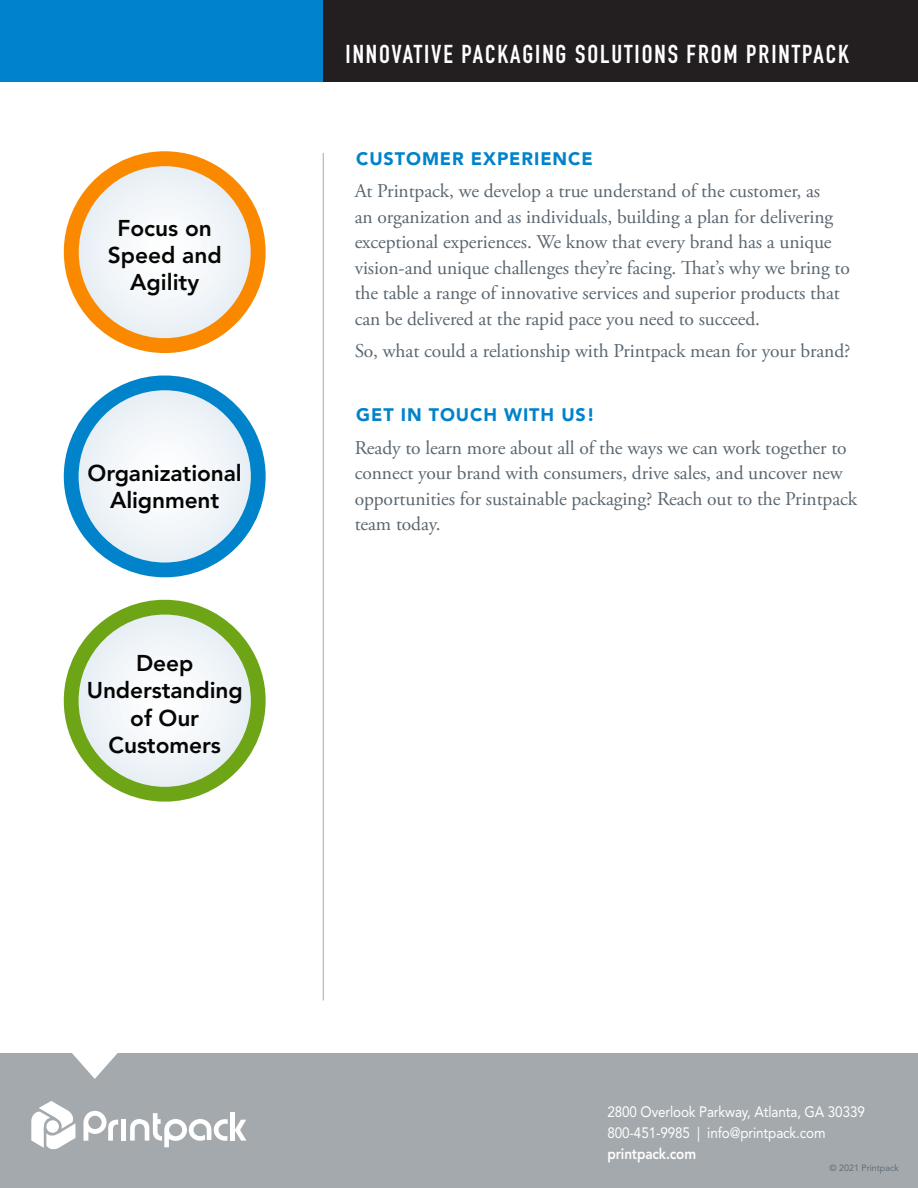
<style>
.page{position:relative;width:918px;height:1188px;background:#fff}
.page>*{position:absolute;margin:0;border:0;box-sizing:border-box;transform-origin:0 0}
.t1{font:700 25.5px "DIN Condensed";letter-spacing:.075em;color:#fff}
.t2{font:800 22.65px/27.3px "Avenir LT Std";letter-spacing:-.005em;color:#050504;text-align:center}
.Body_Copy{font:19.5px/25.5px "Adobe Garamond Pro";letter-spacing:-.005em;color:#5a6670}
.Section_Headline{font:900 18px "Avenir LT Std";letter-spacing:.05em;color:#0083ca}
.t3{font:15px "Avenir LT Std";letter-spacing:-.01em;color:#fff;scale:.9 1}
.t4{font:800 15px "Avenir LT Std";letter-spacing:-.01em;color:#fff;scale:.9 1}
.t5{font:9px "Avenir LT Std";color:#5a6670}
</style>
<div class="page">
<div style="left:322px;top:0;width:596px;height:82px;background:#231f20"></div>
<div style="left:0;top:0;width:323px;height:82px;background:#0083ca"></div>
<hr style="left:323px;top:153px;width:1px;height:847px;background:#a3a9ad">
<svg style="left:63px;top:151px;width:203px;height:202px"></svg>
<div style="left:79px;top:166px;width:172px;height:172px;background:linear-gradient(to right,#eff5fa,#eff3f4);border-radius:86px"></div>
<svg style="left:64px;top:375px;width:202px;height:203px"></svg>
<svg style="left:79px;top:390px;width:172px;height:173px"></svg>
<svg style="left:64px;top:599px;width:202px;height:203px"></svg>
<svg style="left:79px;top:615px;width:172px;height:172px"></svg>
<div style="left:0;top:1053px;width:918px;height:135px;background:#a3a9ad"></div>
<svg style="left:72px;top:1053px;width:46px;height:26px"></svg>
<svg style="left:31px;top:1101px;width:44px;height:48px"></svg>
<svg style="left:83px;top:1111px;width:35px;height:30px"></svg>
<div style="left:121px;top:1120px;width:5px;height:21px;background:#fff"></div>
<div style="left:230px;top:1112px;width:5px;height:29px;background:#fff"></div>
<svg style="left:130px;top:1113px;width:98px;height:34px"></svg>
<svg style="left:235px;top:1120px;width:11px;height:21px"></svg>
<p class="t2" style="left:108px;top:214px;width:115px">Focus on<br>Speed and<br>Agility</p>
<p class="t2" style="left:88px;top:460px;width:156px">Organizational<br>Alignment</p>
<p class="t2" style="left:87px;top:650px;width:157px">Deep<br>Understanding of Our<br>Customers</p>
<p class="t1" style="left:346px;top:37px;width:505px">INNOVATIVE PACKAGING SOLUTIONS FROM PRINTPACK</p>
<p class="Section_Headline" style="left:356px;top:148px;width:238px">CUSTOMER EXPERIENCE</p>
<p class="Body_Copy" style="left:355px;top:179px;width:497px">At Printpack, we develop a true understand of the customer, as<br>an organization and as individuals, building a plan for delivering exceptional experiences. We know that every brand has a unique vision-and unique challenges they’re facing. That’s why we bring to the table a range of innovative services and superior products that can be delivered at the rapid pace you need to succeed.</p>
<p class="Body_Copy" style="left:355px;top:339px;width:497px">So, what could a relationship with Printpack mean for your brand?</p>
<p class="Section_Headline" style="left:356px;top:404px;width:240px">GET IN TOUCH WITH US!</p>
<p class="Body_Copy" style="left:355px;top:435px;width:504px">Ready to learn more about all of the ways we can work together to connect your brand with consumers, drive sales, and uncover new opportunities for sustainable packaging? Reach out to the Printpack team today.</p>
<p class="t3" style="left:608px;top:1103px;width:288px">2800 Overlook Parkway, Atlanta, GA 30339</p>
<p class="t3" style="left:608px;top:1124px;width:244px">800-451-9985 | info@printpack.com</p>
<p class="t4" style="left:608px;top:1144px;width:100px">printpack.com</p>
<p class="t5" style="left:829px;top:1163px;width:71px">© 2021 Printpack</p>
</div>
